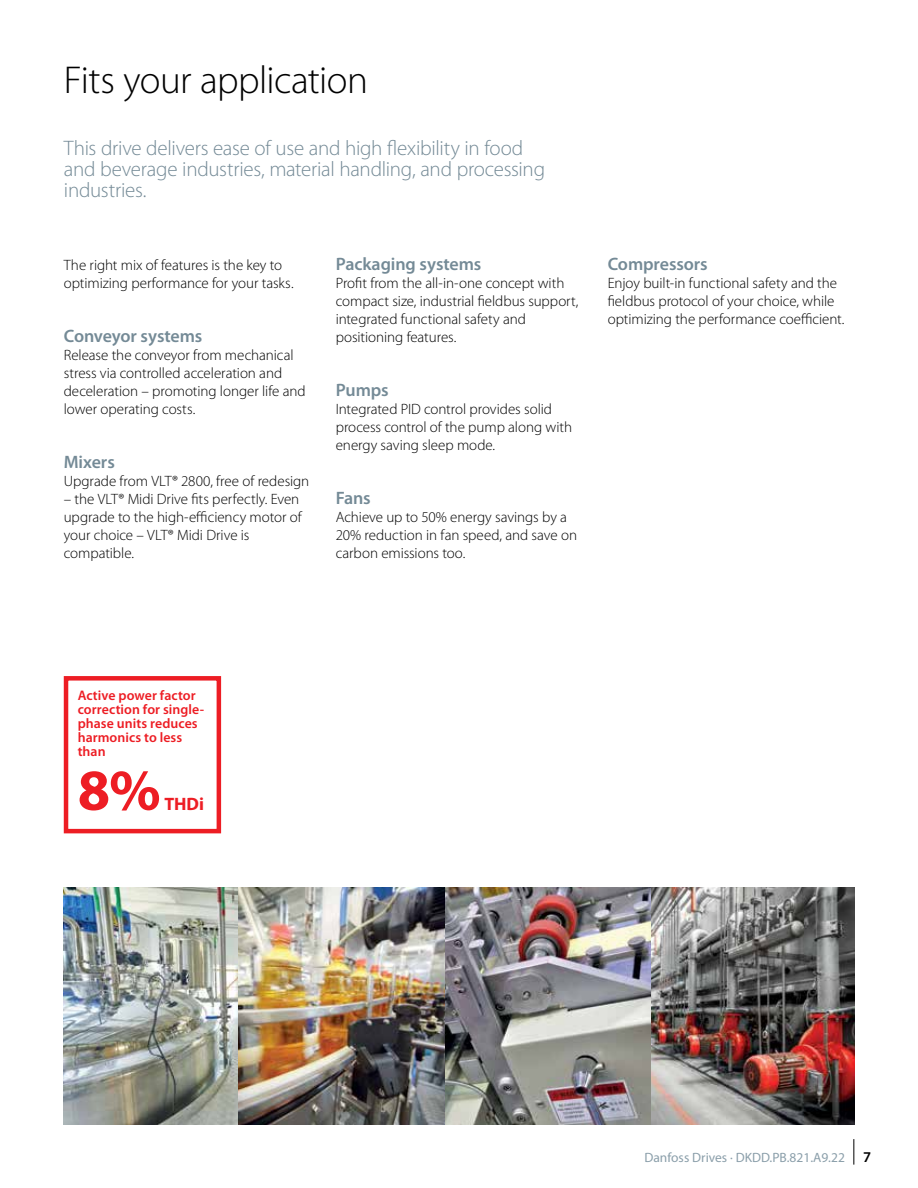
<style>
.page{position:relative;width:918px;height:1188px;background:#fff}
.page>*{position:absolute;margin:0;border:0;box-sizing:border-box;transform-origin:0 0}
.t1{font:700 58.5px "Myriad Pro";color:#ed1d24}
.t2{font:300 39px "Myriad Pro";letter-spacing:-.015em;color:#000}
.t3{font:300 21px/21px "Myriad Pro";letter-spacing:-.015em;color:#748a96}
.t4{font:600 18px "Myriad Pro";letter-spacing:-.005em;color:#748a96}
.t5{font:700 18px "Myriad Pro";color:#ed1d24}
.t6{font:300 15px/18px "Myriad Pro";letter-spacing:-.005em;color:#000}
.t7{font:600 13.8px/13.8px "Myriad Pro";letter-spacing:.005em;color:#ed1d24}
.t8{font:13.5px "Myriad Pro";color:#8b9faa}
.s1{font-weight:600;font-size:15px;color:#000}
</style>
<div class="page">
<div style="left:64px;top:676px;width:157px;height:157px;border:4px solid #ed1d24"></div>
<img style="left:64px;top:888px;width:174px;height:236px">
<img style="left:238px;top:888px;width:616px;height:236px">
<svg style="left:853px;top:1139px;width:1px;height:26px"></svg>
<h2 class="t2" style="left:64px;top:59px;width:306px">Fits your application</h2>
<h3 class="t3" style="left:64px;top:138px;width:483px">This drive delivers ease of use and high flexibility in food and beverage industries, material handling, and processing industries.</h3>
<p class="t6" style="left:64px;top:256px;width:231px">The right mix of features is the key to optimizing performance for your tasks.</p>
<p class="t4" style="left:64px;top:326px;width:140px">Conveyor systems</p>
<p class="t6" style="left:64px;top:346px;width:243px">Release the conveyor from mechanical stress via controlled acceleration and deceleration – promoting longer life and lower operating costs.</p>
<p class="t4" style="left:64px;top:452px;width:53px">Mixers</p>
<p class="t6" style="left:64px;top:472px;width:247px">Upgrade from VLT® 2800, free of redesign</p>
<p class="t6" style="left:64px;top:490px;width:239px">– the VLT® Midi Drive fits perfectly. Even upgrade to the high-efficiency motor of your choice – VLT® Midi Drive is compatible.</p>
<p class="t4" style="left:336px;top:254px;width:147px">Packaging systems</p>
<p class="t6" style="left:336px;top:274px;width:244px">Profit from the all-in-one concept with compact size, industrial fieldbus support, integrated functional safety and positioning features.</p>
<p class="t4" style="left:336px;top:380px;width:54px">Pumps</p>
<p class="t6" style="left:336px;top:400px;width:238px">Integrated PID control provides solid process control of the pump along with energy saving sleep mode.</p>
<p class="t4" style="left:336px;top:488px;width:37px">Fans</p>
<p class="t6" style="left:336px;top:508px;width:243px">Achieve up to 50% energy savings by a<br>20% reduction in fan speed, and save on carbon emissions too.</p>
<p class="t4" style="left:608px;top:254px;width:102px">Compressors</p>
<p class="t6" style="left:608px;top:274px;width:238px">Enjoy built-in functional safety and the fieldbus protocol of your choice, while optimizing the performance coefficient.</p>
<p class="t7" style="left:78px;top:689px;width:128px">Active power factor correction for single&shy;phase units reduces harmonics to less than</p>
<h1 class="t1" style="left:78px;top:757px;width:85px">8%</h1>
<p class="t5" style="left:164px;top:794px;width:41px">THDi</p>
<p class="t8" style="left:644px;top:1151px;width:228px">Danfoss Drives · DKDD.PB.821.A9.22 <span class="s1">7</span></p>
</div>
